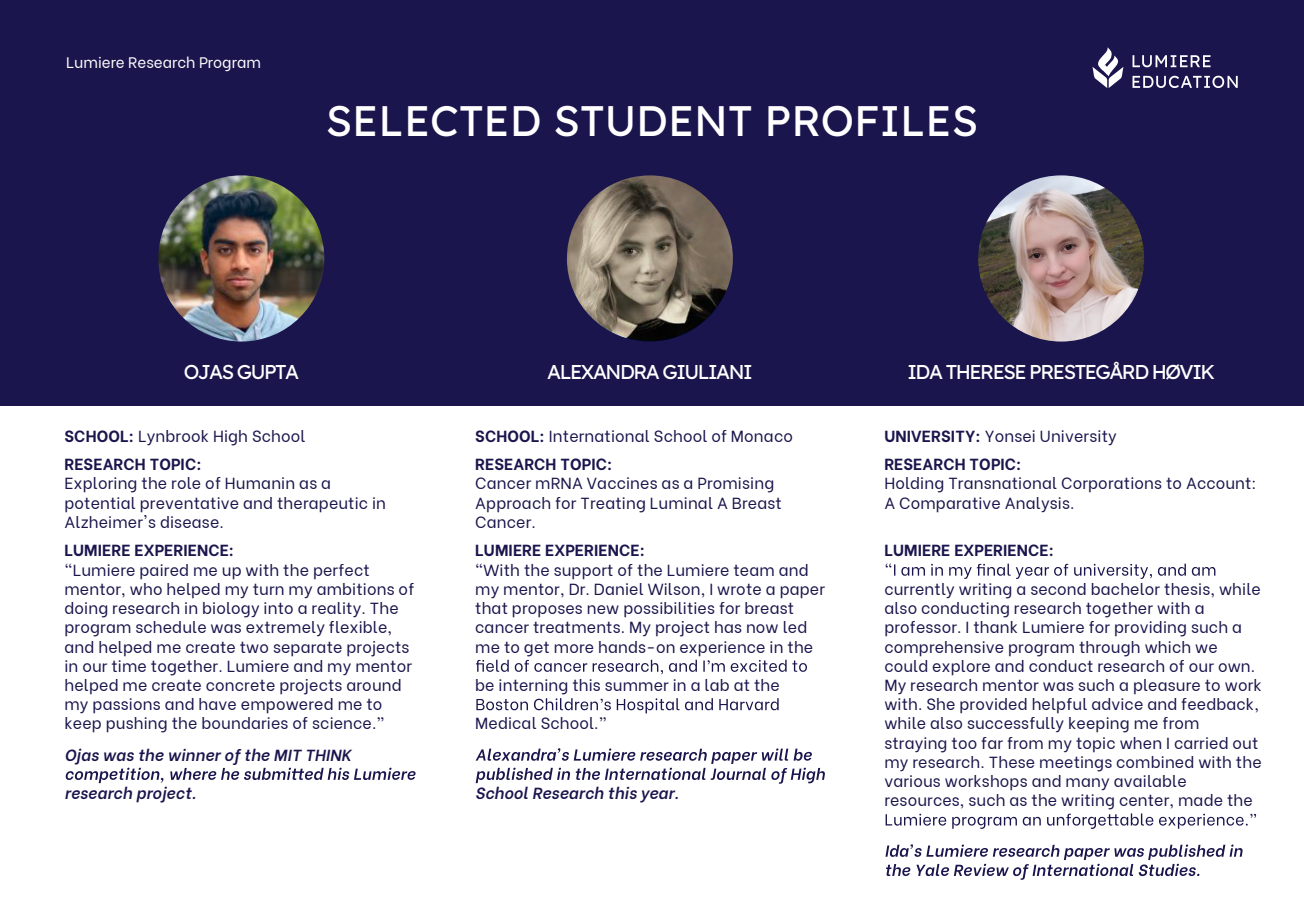
<style>
.page{position:relative;width:1304px;height:908px;background:#fff}
.page>*{position:absolute;margin:0;border:0;box-sizing:border-box;transform-origin:0 0}
.t1{font:42.6px "Lexend Deca";color:#fff}
.t2{font:20px "Lexend Deca";letter-spacing:-.075em;color:#fff}
.t3{font:16px/19.2px "Be Vietnam";letter-spacing:.01em;color:#1a154c}
.t4{font:700 16px/28px "Be Vietnam";letter-spacing:.01em;color:#1a154c}
.t5{font:italic 600 16px "Be Vietnam";letter-spacing:.01em;color:#1a154c}
.t6{font:15.2px "Be Vietnam";color:#fff}
.s1{font-weight:400}
.s2{font-weight:700}
</style>
<div class="page">
<div style="left:0;top:0;width:1304px;height:405px;background:#1a154c"></div>
<svg style="left:66px;top:767px;width:350px;height:15px"></svg>
<img style="left:157px;top:174px;width:168px;height:168px;border-radius:84px">
<svg style="left:476px;top:659px;width:331px;height:15px"></svg>
<svg style="left:476px;top:698px;width:303px;height:15px"></svg>
<svg style="left:476px;top:748px;width:349px;height:35px"></svg>
<img style="left:566px;top:174px;width:168px;height:168px;border-radius:84px">
<svg style="left:886px;top:563px;width:329px;height:15px"></svg>
<svg style="left:886px;top:813px;width:370px;height:15px"></svg>
<svg style="left:885px;top:844px;width:358px;height:35px"></svg>
<img style="left:977px;top:174px;width:168px;height:168px;border-radius:84px">
<svg style="left:1133px;top:55px;width:78px;height:12px"></svg>
<svg style="left:1133px;top:76px;width:105px;height:12px"></svg>
<svg style="left:1092px;top:47px;width:31px;height:41px"></svg>
<p class="t6" style="left:66px;top:50px;width:196px">Lumiere Research Program</p>
<h1 class="t1" style="left:326px;top:85px;width:654px">SELECTED STUDENT PROFILES</h1>
<p class="t2" style="left:184px;top:355px;width:117px">OJAS GUPTA</p>
<p class="t2" style="left:547px;top:355px;width:207px">ALEXANDRA GIULIANI</p>
<p class="t4" style="left:65px;top:420px;width:243px">SCHOOL: <span class="s1">Lynbrook High School<br></span>RESEARCH TOPIC:</p>
<p class="t3" style="left:65px;top:472px;width:323px">Exploring the role of Humanin as a potential preventative and therapeutic in<br>Alzheimer's disease.</p>
<p class="t4" style="left:65px;top:534px;width:171px">LUMIERE EXPERIENCE:</p>
<p class="t3" style="left:65px;top:558px;width:351px">"Lumiere paired me up with the perfect mentor, who helped my turn my ambitions of doing research in biology into a reality. The program schedule was extremely flexible, and helped me create two separate projects in our time together. Lumiere and my mentor helped me create concrete projects around my passions and have empowered me to keep pushing the boundaries of science.”</p>
<p class="t5" style="left:65px;top:741px;width:289px">Ojas was the winner of the MIT THINK</p>
<p class="t5" style="left:65px;top:779px;width:133px">research project.</p>
<p class="t3" style="left:475px;top:420px;width:319px;line-height:28px"><span class="s2">SCHOOL:</span> International School of Monaco<br><span class="s2">RESEARCH TOPIC:</span></p>
<p class="t3" style="left:475px;top:472px;width:308px">Cancer mRNA Vaccines as a Promising<br>Approach for Treating Luminal A Breast<br>Cancer.</p>
<p class="t4" style="left:475px;top:534px;width:171px">LUMIERE EXPERIENCE:</p>
<p class="t3" style="left:475px;top:558px;width:351px">"With the support of the Lumiere team and my mentor, Dr. Daniel Wilson, I wrote a paper that proposes new possibilities for breast cancer treatments. My project has now led me to get more hands-on experience in the</p>
<p class="t3" style="left:475px;top:673px;width:306px">be interning this summer in a lab at the</p>
<p class="t3" style="left:475px;top:712px;width:133px">Medical School.”</p>
<p class="t5" style="left:475px;top:779px;width:205px">School Research this year.</p>
<p class="t2" style="left:908px;top:355px;width:309px">IDA THERESE PRESTEGÅRD HØVIK</p>
<p class="t4" style="left:884px;top:420px;width:234px">UNIVERSITY: <span class="s1">Yonsei University<br></span>RESEARCH TOPIC:</p>
<p class="t3" style="left:884px;top:472px;width:373px">Holding Transnational Corporations to Account:<br>A Comparative Analysis.</p>
<p class="t4" style="left:884px;top:534px;width:171px">LUMIERE EXPERIENCE:</p>
<p class="t3" style="left:884px;top:577px;width:379px">currently writing a second bachelor thesis, while also conducting research together with a professor. I thank Lumiere for providing such a comprehensive program through which we could explore and conduct research of our own.<br>My research mentor was such a pleasure to work with. She provided helpful advice and feedback, while also successfully keeping me from straying too far from my topic when I carried out my research. These meetings combined with the various workshops and many available resources, such as the writing center, made the</p>
</div>
